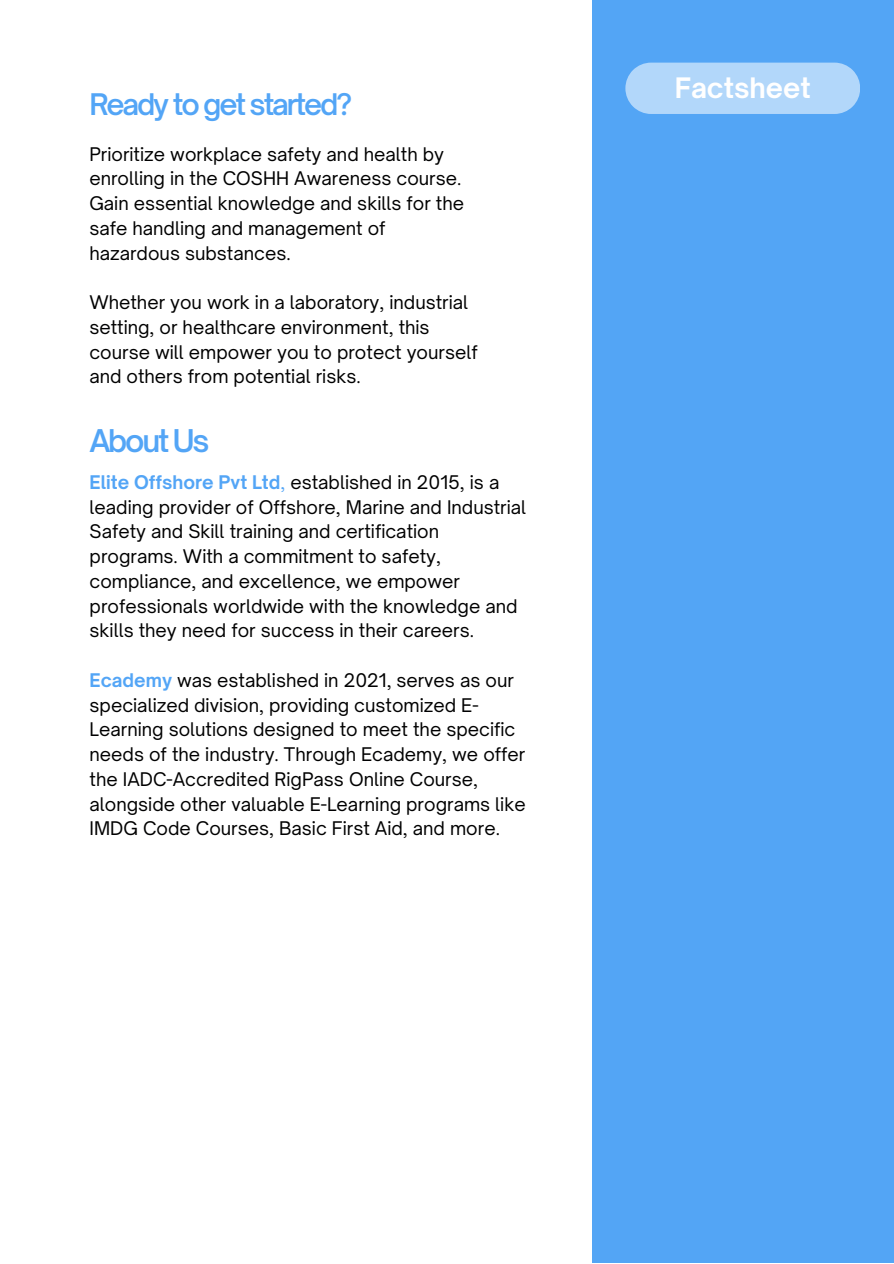
<style>
.page{position:relative;width:894px;height:1264px;background:#fff}
.page>*{position:absolute;margin:0;border:0;box-sizing:border-box;transform-origin:0 0}
.t1{font:600 30px "Open Sauce One";letter-spacing:-.075em;color:#53a5f6}
.t2{font:600 28.5px "Open Sauce One";letter-spacing:-.075em;color:#53a5f6}
.t3{font:700 27px "Open Sauce One";color:#fff}
.t4{font:18px/24.8px "Open Sauce One";color:#000001}
.s1{font-weight:700;color:#53a5f6}
.s2{color:#53a5f6}
</style>
<div class="page">
<div style="left:591px;top:0;width:302px;height:1262px;background:#53a5f5"></div>
<div style="left:625px;top:63px;width:235px;height:51px;background:#b2d7fa"></div>
<p class="t2" style="left:89px;top:86px;width:264px">Ready to get started?</p>
<p class="t4" style="left:89px;top:141px;width:376px">Prioritize workplace safety and health by enrolling in the COSHH Awareness course.<br>Gain essential knowledge and skills for the safe handling and management of hazardous substances.</p>
<p class="t4" style="left:89px;top:290px;width:390px">Whether you work in a laboratory, industrial setting, or healthcare environment, this course will empower you to protect yourself and others from potential risks.</p>
<p class="t1" style="left:89px;top:422px;width:122px">About Us</p>
<h1 class="t4" style="left:90px;top:469px;width:438px"><span class="s1">Elite Offshore Pvt Ltd</span><span class="s2">,</span> established in 2015, is a leading provider of Offshore, Marine and Industrial Safety and Skill training and certification programs. With a commitment to safety, compliance, and excellence, we empower professionals worldwide with the knowledge and skills they need for success in their careers.</h1>
<p class="t4" style="left:90px;top:667px;width:437px"><span class="s1">Ecademy</span> was established in 2021, serves as our specialized division, providing customized E-Learning solutions designed to meet the specific needs of the industry. Through Ecademy, we offer the IADC-Accredited RigPass Online Course, alongside other valuable E-Learning programs like IMDG Code Courses, Basic First Aid, and more.</p>
<h2 class="t3" style="left:674px;top:71px;width:138px">Factsheet</h2>
</div>
